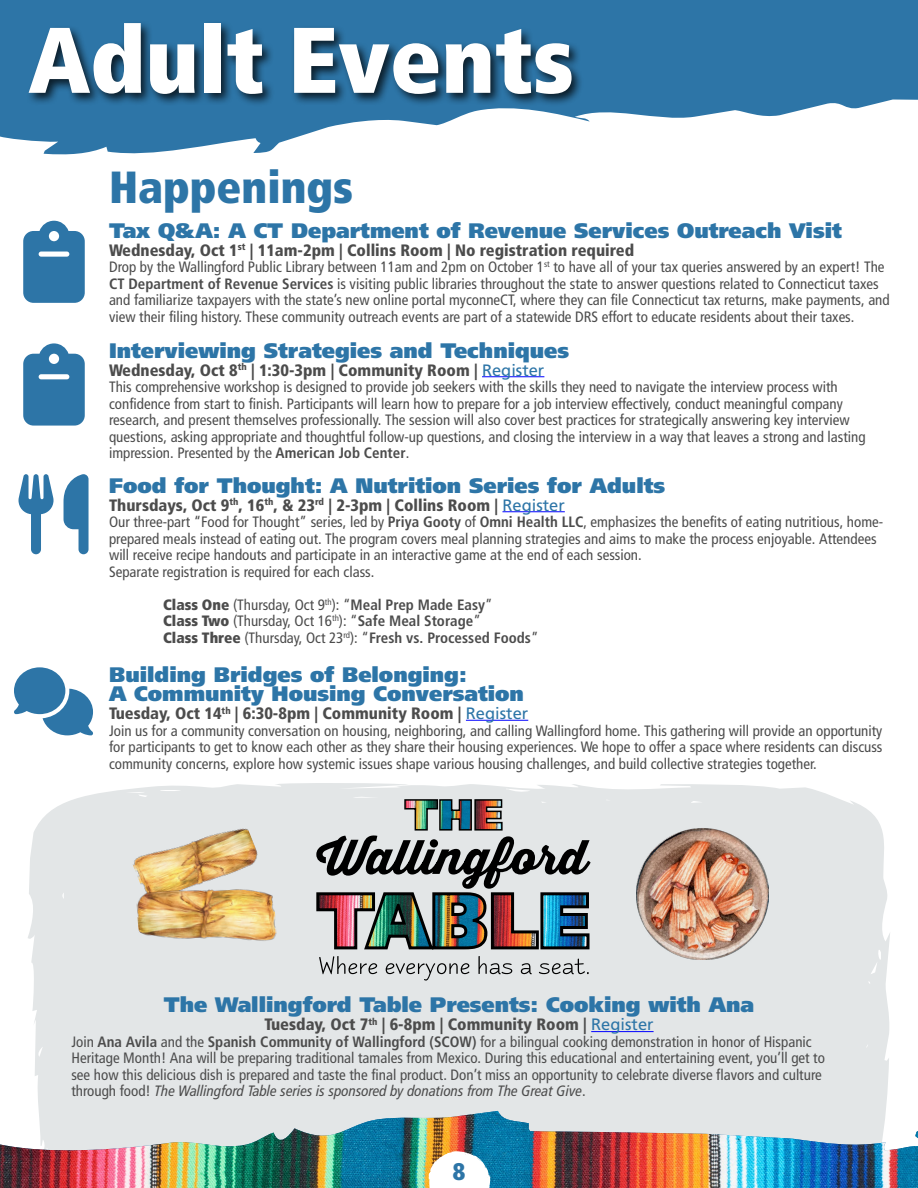
<style>
.page{position:relative;width:918px;height:1188px;background:#fff}
.page>*{position:absolute;margin:0;border:0;box-sizing:border-box;transform-origin:0 0}
.t1{font:93px "Frutiger LT 87 X Blk Cn";color:#fff}
.t2{font:45px "Frutiger LT 87 X Blk Cn";color:#2d75a7}
.t3{font:24px "Frutiger LT 87 X Blk Cn";color:#2d75a7}
.t4{font:21px/19.5px "Frutiger LT 95 Ult Blk";color:#2d75a7}
.t5{font:16.5px "Frutiger LT 77 Blk Cn";color:#4c4c4c}
.t6{font:15px/16.5px "Frutiger LT 57 Cn";color:#4c4c4c}
.t7{font:15px "Frutiger LT 58 Cn It";color:#4c4c4c}
.t8{font:15px "Frutiger LT 67 Bd Cn";color:#4c4c4c}
.s1{font-family:"Frutiger LT 67 Bd Cn"}
.s2{font-family:"Frutiger LT 55 Rm";color:#2d75a7}
.s3{font-family:"Frutiger LT 87 X Blk Cn"}
.s4{font-family:"Frutiger LT 57 Cn"}
</style>
<div class="page">
<div style="left:28px;top:783px;width:862px;height:328px;background:#e3e6e7"></div>
<hr style="left:482px;top:376px;width:62px;height:1px;background:#00f">
<hr style="left:502px;top:511px;width:63px;height:1px;background:#00f">
<hr style="left:466px;top:720px;width:62px;height:1px;background:#00f">
<img style="left:0;top:1111px;width:918px;height:77px">
<svg style="left:0;top:0;width:918px;height:155px;fill:#2d75a7"></svg>
<svg style="left:429px;top:1151px;width:62px;height:37px"></svg>
<div style="left:26px;top:20px;width:558px;height:87px;background:#000;opacity:.75"></div>
<svg style="left:23px;top:343px;width:62px;height:83px;background:#4e8bb5"></svg>
<svg style="left:315px;top:798px;width:276px;height:183px;background:#a0a1a2"></svg>
<svg style="left:14px;top:667px;width:79px;height:68px"></svg>
<hr style="left:591px;top:1031px;width:63px;height:1px;background:#00f">
<img style="left:130px;top:814px;width:140px;height:115px">
<img style="left:135px;top:879px;width:143px;height:84px">
<img style="left:637px;top:827px;width:132px;height:132px">
<svg style="left:19px;top:474px;width:70px;height:80px"></svg>
<svg style="left:23px;top:221px;width:62px;height:82px;background:#4c89b4"></svg>
<h1 class="t1" style="left:28px;top:4px;width:547px">Adult Events</h1>
<h2 class="t2" style="left:109px;top:160px;width:246px">Happenings</h2>
<h3 class="t4" style="left:109px;top:220px;width:734px">Tax Q&amp;A: A CT Department of Revenue Services Outreach Visit</h3>
<p class="t5" style="left:109px;top:240px;width:527px">Wednesday, Oct 1<sup>st</sup> | 11am-2pm | Collins Room | No registration required</p>
<p class="t6" style="left:109px;top:259px;width:782px">Drop by the Wallingford Public Library between 11am and 2pm on October 1<sup>st</sup> to have all of your tax queries answered by an expert! The <span class="s1">CT Department of Revenue Services</span> is visiting public libraries throughout the state to answer questions related to Connecticut taxes and familiarize taxpayers with the state’s new online portal myconneCT, where they can file Connecticut tax returns, make payments, and view their filing history. These community outreach events are part of a statewide DRS effort to educate residents about their taxes.</p>
<h3 class="t4" style="left:109px;top:340px;width:462px">Interviewing Strategies and Techniques</h3>
<p class="t5" style="left:109px;top:360px;width:437px">Wednesday, Oct 8<sup>th</sup> | 1:30-3pm | Community Room | <span class="s2">Register</span></p>
<p class="t6" style="left:109px;top:379px;width:758px">This comprehensive workshop is designed to provide job seekers with the skills they need to navigate the interview process with confidence from start to finish. Participants will learn how to prepare for a job interview effectively, conduct meaningful company research, and present themselves professionally. The session will also cover best practices for strategically answering key interview questions, asking appropriate and thoughtful follow-up questions, and closing the interview in a way that leaves a strong and lasting impression. Presented by the <span class="s1">American Job Center</span>.</p>
<h3 class="t4" style="left:109px;top:475px;width:558px">Food for Thought: A Nutrition Series for Adults</h3>
<p class="t5" style="left:109px;top:495px;width:457px">Thursdays, Oct 9<sup>th</sup>, 16<sup>th</sup>, &amp; 23<sup>rd</sup> | 2-3pm | Collins Room | <span class="s2">Register</span></p>
<p class="t6" style="left:109px;top:514px;width:776px">Our three-part “Food for Thought” series, led by <span class="s1">Priya Gooty</span> of <span class="s1">Omni Health LLC</span>, emphasizes the benefits of eating nutritious, home&shy;prepared meals instead of eating out. The program covers meal planning strategies and aims to make the process enjoyable. Attendees will receive recipe handouts and participate in an interactive game at the end of each session.<br>Separate registration is required for each class.</p>
<p class="t6" style="left:163px;top:596px;width:331px"><span class="s3">Class One</span> (Thursday, Oct 9<sup>th</sup>): “<span class="s1">Meal Prep Made Easy</span>”<br><span class="s3">Class Two</span> (Thursday, Oct 16<sup>th</sup>): “<span class="s1">Safe Meal Storage</span>”</p>
<p class="t8" style="left:163px;top:628px;width:377px"><span class="s3">Class Three</span> <span class="s4">(Thursday, Oct 23</span><sup>rd</sup><span class="s4">): “</span>Fresh vs. Processed Foods<span class="s4">”</span></p>
<h3 class="t4" style="left:109px;top:664px;width:416px">Building Bridges of Belonging:<br>A Community Housing Conversation</h3>
<p class="t5" style="left:109px;top:703px;width:421px">Tuesday, Oct 14<sup>th</sup> | 6:30-8pm | Community Room | <span class="s2">Register</span></p>
<p class="t6" style="left:109px;top:722px;width:775px;text-align:justify">Join us for a community conversation on housing, neighboring, and calling Wallingford home. This gathering will provide an opportunity for participants to get to know each other as they share their housing experiences. We hope to offer a space where residents can discuss community concerns, explore how systemic issues shape various housing challenges, and build collective strategies together.</p>
<h3 class="t4" style="left:164px;top:995px;width:592px">The Wallingford Table Presents: Cooking with Ana</h3>
<p class="t5" style="left:264px;top:1015px;width:391px">Tuesday, Oct 7<sup>th</sup> | 6-8pm | Community Room | <span class="s2">Register</span></p>
<p class="t6" style="left:71px;top:1034px;width:755px">Join <span class="s1">Ana Avila</span> and the <span class="s1">Spanish Community of Wallingford (SCOW)</span> for a bilingual cooking demonstration in honor of Hispanic<br>Heritage Month! Ana will be preparing traditional tamales from Mexico. During this educational and entertaining event, you’ll get to see how this delicious dish is prepared and taste the final product. Don’t miss an opportunity to celebrate diverse flavors and culture</p>
<p class="t7" style="left:71px;top:1082px;width:516px"><span class="s4">through food!</span> The Wallingford Table series is sponsored by donations from The Great Give<span class="s4">.</span></p>
<h3 class="t3" style="left:453px;top:1157px;width:14px">8</h3>
</div>
